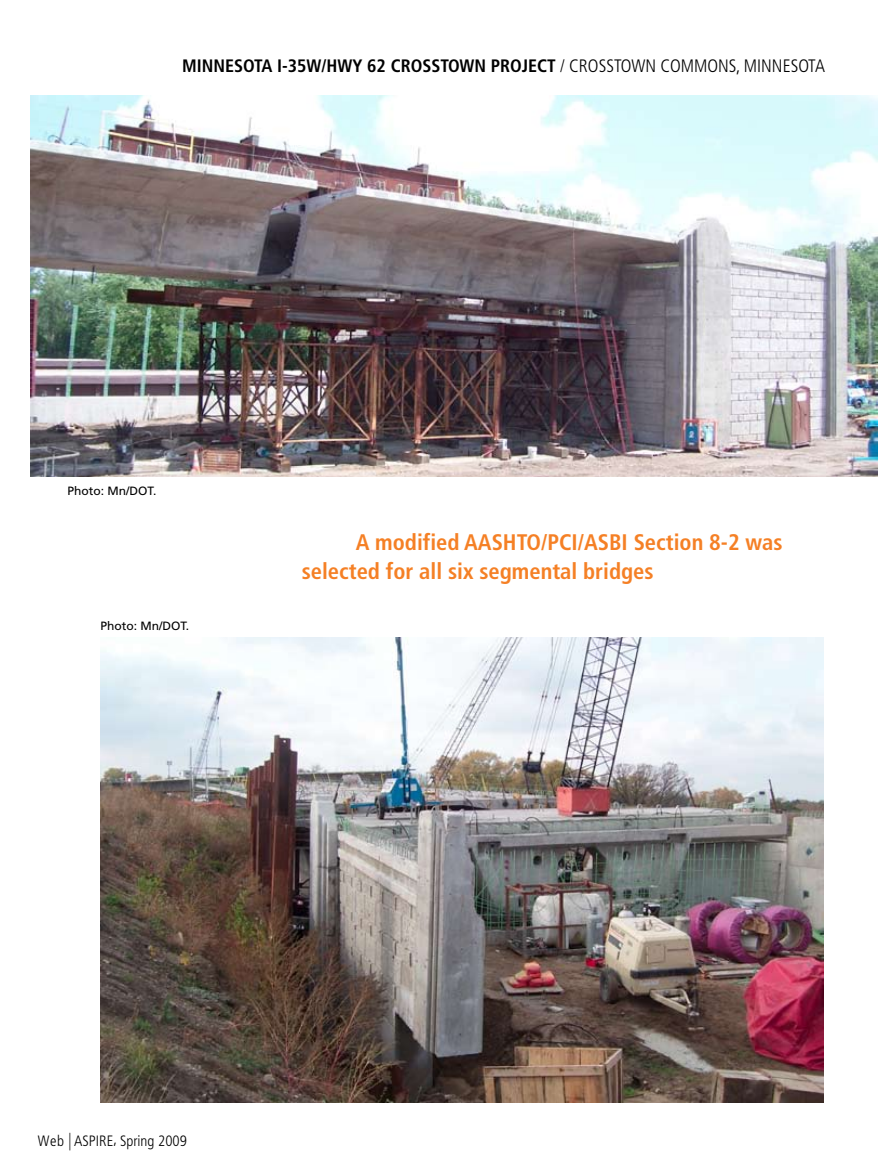
<style>
.page{position:relative;width:878px;height:1175px;background:#fff}
.page>*{position:absolute;margin:0;border:0;box-sizing:border-box;transform-origin:0 0}
.t1{font:700 condensed 22.5px/28.5px "Frutiger LT Std";color:#f58025}
.t2{font:700 condensed 18px "Frutiger LT Std";color:#000}
.t3{font:300 condensed 15px "Frutiger LT Std";color:#000}
.t4{font:12px "Frutiger LT Std";color:#000}
.s1{font-weight:300}
.s2{font-size:17.55px}
</style>
<div class="page">
<img style="left:100px;top:637px;width:724px;height:465px">
<img style="left:31px;top:95px;width:847px;height:382px">
<p class="t2" style="left:182px;top:55px;width:644px">MINNESOTA I-35W/Hwy 62 CROSSTOWN PROJECT <span class="s1">/ CROSSTOWN COMMONS, MINNESOTA</span></p>
<p class="t4" style="left:68px;top:484px;width:90px">Photo: Mn/DOT.</p>
<p class="t1" style="left:302px;top:528px;width:482px;text-indent:54px">A modified AASHTO/PCI/ASBI Section 8-2 was selected for all six segmental bridges</p>
<p class="t4" style="left:100px;top:619px;width:90px">Photo: Mn/DOT.</p>
<p class="t3" style="left:38px;top:1132px;width:151px">Web <span class="s2">|</span> ASPIRE, Spring 2009</p>
</div>
